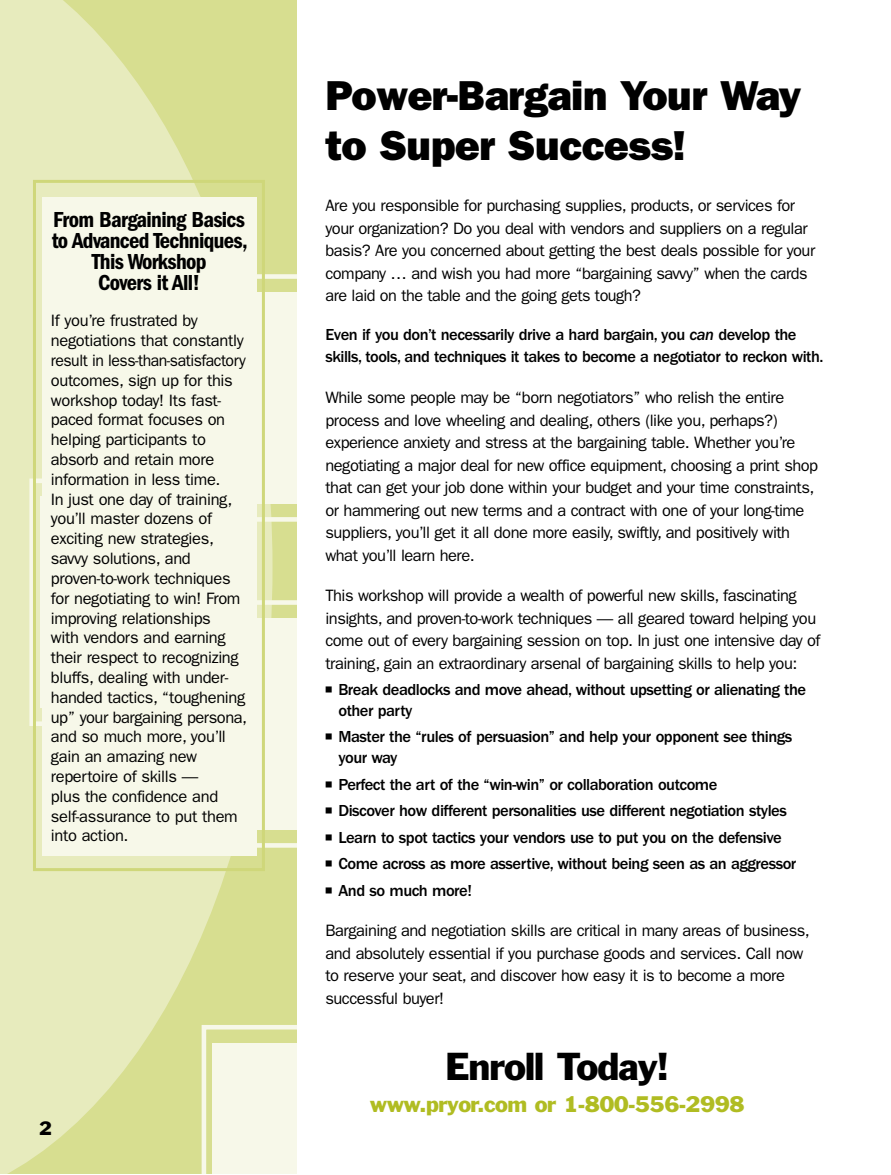
<style>
.page{position:relative;width:891px;height:1175px;background:#fff}
.page>*{position:absolute;margin:0;border:0;box-sizing:border-box;transform-origin:0 0}
.t1{font:42px/49.5px "ITC Franklin Gothic Std Hvy";letter-spacing:-.015em;color:#000}
.t2{font:36px "Franklin Gothic Std";letter-spacing:-.025em;color:#000}
.t3{font:22.5px/21px "ITC Franklin Gothic Std Dm Cd";letter-spacing:-.03em;color:#000;text-align:center}
.t4{font:21px "Franklin Gothic Std";letter-spacing:-.025em;color:#b0bc22}
.t5{font:18px "Franklin Gothic Std";color:#000}
.t6{font:16.5px/19.8px "ITC Franklin Gothic Std";letter-spacing:-.03em;color:#000}
.t7{font:500 16.5px/21px "ITC Franklin Gothic Std";letter-spacing:-.03em;color:#000}
.s1{font-family:"ITC Franklin Gothic Std Med It";font-weight:400}
</style>
<div class="page">
<div style="left:273px;top:0;width:24px;height:1025px;background:#d7de90"></div>
<svg style="left:0;top:0;width:273px;height:1173px;background:#e1e6ad"></svg>
<svg style="left:256px;top:274px;width:41px;height:247px;background:#f3f5e0"></svg>
<svg style="left:256px;top:600px;width:41px;height:247px;background:#f3f5e0"></svg>
<div style="left:29px;top:478px;width:140px;height:248px;border:5px solid #f7f8e9"></div>
<svg style="left:202px;top:1025px;width:95px;height:148px;background:#f2f4dc"></svg>
<div style="left:33px;top:180px;width:232px;height:691px;border:3px solid #cfd77a"></div>
<div style="left:42px;top:197px;width:214px;height:659px;background:#f7f8e9"></div>
<h3 class="t3" style="left:52px;top:209px;width:198px">From Bargaining Basics to Advanced Techniques,<br>This Workshop<br>Covers it All!</h3>
<p class="t6" style="left:51px;top:311px;width:198px">If you’re frustrated by negotiations that constantly result in less-than-satisfactory outcomes, sign up for this workshop today! Its fast&shy;paced format focuses on helping participants to absorb and retain more information in less time.<br>In just one day of training, you’ll master dozens of exciting new strategies, savvy solutions, and proven-to-work techniques for negotiating to win! From improving relationships<br>with vendors and earning their respect to recognizing bluffs, dealing with under&shy;handed tactics, “toughening up” your bargaining persona, and so much more, you’ll gain an amazing new repertoire of skills —<br>plus the confidence and self-assurance to put them into action.</p>
<p class="t5" style="left:39px;top:1116px;width:14px">2</p>
<h1 class="t1" style="left:325px;top:71px;width:477px">Power-Bargain Your Way to Super Success!</h1>
<p class="t6" style="left:325px;top:194px;width:491px;line-height:22.5px">Are you responsible for purchasing supplies, products, or services for your organization? Do you deal with vendors and suppliers on a regular basis? Are you concerned about getting the best deals possible for your company … and wish you had more “bargaining savvy” when the cards are laid on the table and the going gets tough?</p>
<p class="t7" style="left:325px;top:323px;width:499px;line-height:22.5px">Even if you don’t necessarily drive a hard bargain, you <span class="s1">can</span> develop the skills, tools, and techniques it takes to become a negotiator to reckon with.</p>
<p class="t6" style="left:325px;top:386px;width:494px;line-height:22.5px">While some people may be “born negotiators” who relish the entire process and love wheeling and dealing, others (like you, perhaps?) experience anxiety and stress at the bargaining table. Whether you’re negotiating a major deal for new office equipment, choosing a print shop that can get your job done within your budget and your time constraints, or hammering out new terms and a contract with one of your long-time suppliers, you’ll get it all done more easily, swiftly, and positively with what you’ll learn here.</p>
<p class="t6" style="left:325px;top:584px;width:497px;line-height:22.5px">This workshop will provide a wealth of powerful new skills, fascinating insights, and proven-to-work techniques — all geared toward helping you come out of every bargaining session on top. In just one intensive day of training, gain an extraordinary arsenal of bargaining skills to help you:</p>
<p class="t7" style="left:338px;top:679px;width:469px;text-indent:-13px"><sup>■</sup> Break deadlocks and move ahead, without upsetting or alienating the other party</p>
<p class="t7" style="left:338px;top:726px;width:455px;text-indent:-13px"><sup>■</sup> Master the “rules of persuasion” and help your opponent see things your way</p>
<p class="t7" style="left:325px;top:774px;width:393px"><sup>■</sup> Perfect the art of the “win-win” or collaboration outcome</p>
<p class="t7" style="left:325px;top:800px;width:463px"><sup>■</sup> Discover how different personalities use different negotiation styles</p>
<p class="t7" style="left:325px;top:827px;width:458px"><sup>■</sup> Learn to spot tactics your vendors use to put you on the defensive</p>
<p class="t7" style="left:325px;top:853px;width:472px"><sup>■</sup> Come across as more assertive, without being seen as an aggressor</p>
<p class="t7" style="left:325px;top:879px;width:148px"><sup>■</sup> And so much more!</p>
<p class="t6" style="left:325px;top:919px;width:486px;line-height:22.5px">Bargaining and negotiation skills are critical in many areas of business, and absolutely essential if you purchase goods and services. Call now to reserve your seat, and discover how easy it is to become a more successful buyer!</p>
<h2 class="t2" style="left:445px;top:1043px;width:225px">Enroll Today!</h2>
<p class="t4" style="left:370px;top:1090px;width:376px">www.pryor.com or 1-800-556-2998</p>
</div>
